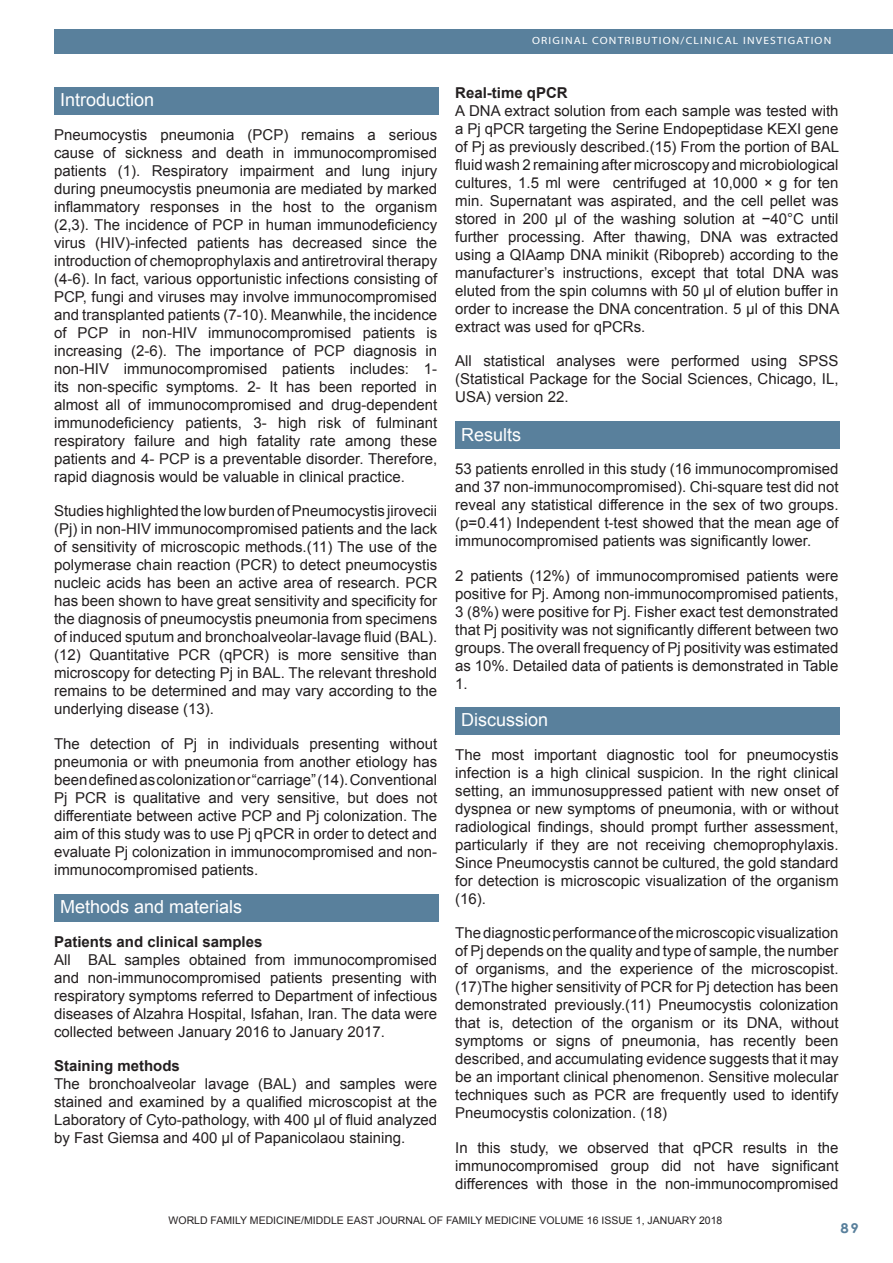
<style>
.page{position:relative;width:893px;height:1263px;background:#fff}
.page>*{position:absolute;margin:0;border:0;box-sizing:border-box;transform-origin:0 0}
.Footnote_Text{font:18px "Arial";color:#fff}
.Footnote_Text-2{font:15px/18px "Arial";color:#231f20;text-align:justify}
.Footnote_Text-3{font:700 15px "Arial";color:#231f20}
.t1{font:700 13.5px "Century Gothic";color:#59809c;scale:1.1 1}
.Footnote_Text-4{font:10.5px "Arial";color:#231f20}
.t2{font:10.5px "Myriad";letter-spacing:.1em;color:#fff;scale:1.1 1}
</style>
<div class="page">
<div style="left:54px;top:30px;width:839px;height:24px;background:#59809c"></div>
<div style="left:54px;top:87px;width:385px;height:27px;background:#59809c"></div>
<div style="left:54px;top:894px;width:385px;height:27px;background:#59809c"></div>
<div style="left:455px;top:422px;width:385px;height:27px;background:#59809c"></div>
<div style="left:455px;top:707px;width:385px;height:27px;background:#59809c"></div>
<p class="Footnote_Text" style="left:60px;top:88px;width:96px">Introduction</p>
<p class="Footnote_Text-2" style="left:54px;top:125px;width:385px">Pneumocystis pneumonia (PCP) remains a serious cause of sickness and death in immunocompromised patients (1). Respiratory impairment and lung injury during pneumocystis pneumonia are mediated by marked inflammatory responses in the host to the organism (2,3). The incidence of PCP in human immunodeficiency virus (HIV)-infected patients has decreased since the introduction of chemoprophylaxis and antiretroviral therapy (4-6). In fact, various opportunistic infections consisting of PCP, fungi and viruses may involve immunocompromised and transplanted patients (7-10). Meanwhile, the incidence of PCP in non-HIV immunocompromised patients is increasing (2-6). The importance of PCP diagnosis in non-HIV immunocompromised patients includes: 1- its non-specific symptoms. 2- It has been reported in almost all of immunocompromised and drug-dependent immunodeficiency patients, 3- high risk of fulminant respiratory failure and high fatality rate among these patients and 4- PCP is a preventable disorder. Therefore, rapid diagnosis would be valuable in clinical practice.</p>
<p class="Footnote_Text-2" style="left:54px;top:502px;width:385px">Studies highlighted the low burden of Pneumocystis jirovecii (Pj) in non-HIV immunocompromised patients and the lack of sensitivity of microscopic methods.(11) The use of the polymerase chain reaction (PCR) to detect pneumocystis nucleic acids has been an active area of research. PCR has been shown to have great sensitivity and specificity for the diagnosis of pneumocystis pneumonia from specimens of induced sputum and bronchoalveolar-lavage fluid (BAL). (12) Quantitative PCR (qPCR) is more sensitive than microscopy for detecting Pj in BAL. The relevant threshold remains to be determined and may vary according to the underlying disease (13).</p>
<p class="Footnote_Text-2" style="left:54px;top:734px;width:385px">The detection of Pj in individuals presenting without pneumonia or with pneumonia from another etiology has been defined as colonization or “carriage” (14). Conventional Pj PCR is qualitative and very sensitive, but does not differentiate between active PCP and Pj colonization. The aim of this study was to use Pj qPCR in order to detect and evaluate Pj colonization in immunocompromised and non&shy;immunocompromised patients.</p>
<p class="Footnote_Text" style="left:60px;top:895px;width:184px">Methods and materials</p>
<p class="Footnote_Text-3" style="left:54px;top:931px;width:210px">Patients and clinical samples</p>
<p class="Footnote_Text-2" style="left:54px;top:950px;width:385px">All BAL samples obtained from immunocompromised and non-immunocompromised patients presenting with respiratory symptoms referred to Department of infectious diseases of Alzahra Hospital, Isfahan, Iran. The data were collected between January 2016 to January 2017.</p>
<p class="Footnote_Text-3" style="left:54px;top:1056px;width:127px">Staining methods</p>
<p class="Footnote_Text-2" style="left:54px;top:1075px;width:385px">The bronchoalveolar lavage (BAL) and samples were stained and examined by a qualified microscopist at the Laboratory of Cyto-pathology, with 400 μl of fluid analyzed by Fast Giemsa and 400 μl of Papanicolaou staining.</p>
<p class="t2" style="left:532px;top:35px;width:273px">ORIGINAL CONTRIBUTION/CLINICAL INVESTIGATION</p>
<p class="Footnote_Text-3" style="left:455px;top:83px;width:114px">Real-time qPCR</p>
<p class="Footnote_Text-2" style="left:455px;top:102px;width:386px">A DNA extract solution from each sample was tested with a Pj qPCR targeting the Serine Endopeptidase KEXI gene of Pj as previously described.(15) From the portion of BAL fluid wash 2 remaining after microscopy and microbiological cultures, 1.5 ml were centrifuged at 10,000 × g for ten min. Supernatant was aspirated, and the cell pellet was stored in 200 μl of the washing solution at −40°C until further processing. After thawing, DNA was extracted using a QIAamp DNA minikit (Ribopreb) according to the manufacturer’s instructions, except that total DNA was eluted from the spin columns with 50 μl of elution buffer in order to increase the DNA concentration. 5 μl of this DNA extract was used for qPCRs.</p>
<p class="Footnote_Text-2" style="left:455px;top:352px;width:385px">All statistical analyses were performed using SPSS (Statistical Package for the Social Sciences, Chicago, IL, USA) version 22.</p>
<p class="Footnote_Text" style="left:461px;top:423px;width:62px">Results</p>
<p class="Footnote_Text-2" style="left:455px;top:460px;width:385px">53 patients enrolled in this study (16 immunocompromised and 37 non-immunocompromised). Chi-square test did not reveal any statistical difference in the sex of two groups. (p=0.41) Independent t-test showed that the mean age of immunocompromised patients was significantly lower.</p>
<p class="Footnote_Text-2" style="left:455px;top:567px;width:385px">2 patients (12%) of immunocompromised patients were positive for Pj. Among non-immunocompromised patients, 3 (8%) were positive for Pj. Fisher exact test demonstrated that Pj positivity was not significantly different between two groups. The overall frequency of Pj positivity was estimated as 10%. Detailed data of patients is demonstrated in Table 1.</p>
<p class="Footnote_Text" style="left:461px;top:708px;width:89px">Discussion</p>
<p class="Footnote_Text-2" style="left:455px;top:745px;width:385px">The most important diagnostic tool for pneumocystis infection is a high clinical suspicion. In the right clinical setting, an immunosuppressed patient with new onset of dyspnea or new symptoms of pneumonia, with or without radiological findings, should prompt further assessment, particularly if they are not receiving chemoprophylaxis.<br>Since Pneumocystis cannot be cultured, the gold standard for detection is microscopic visualization of the organism (16).</p>
<p class="Footnote_Text-2" style="left:455px;top:924px;width:385px">The diagnostic performance of the microscopic visualization of Pj depends on the quality and type of sample, the number of organisms, and the experience of the microscopist. (17)The higher sensitivity of PCR for Pj detection has been demonstrated previously.(11) Pneumocystis colonization that is, detection of the organism or its DNA, without symptoms or signs of pneumonia, has recently been described, and accumulating evidence suggests that it may be an important clinical phenomenon. Sensitive molecular techniques such as PCR are frequently used to identify Pneumocystis colonization. (18)</p>
<p class="Footnote_Text-2" style="left:455px;top:1138px;width:385px">In this study, we observed that qPCR results in the immunocompromised group did not have significant differences with those in the non-immunocompromised</p>
<p class="Footnote_Text-4" style="left:160px;top:1214px;width:572px">WORLD FAMILY MEDICINE/MID LE EAST JOURNAL OF AMILY MEDICINE VOLUME 15 ISSUE 10, DECEMBER 2017</p>
<p class="Footnote_Text-4" style="left:169px;top:1214px;width:555px">WORLD FAMILY MEDICINE/MIDDLE EAST JOURNAL OF FAMILY MEDICINE VOLUME 16 ISSUE 1, JANUARY 2018</p>
<p class="t1" style="left:840px;top:1218px;width:18px">89</p>
</div>
